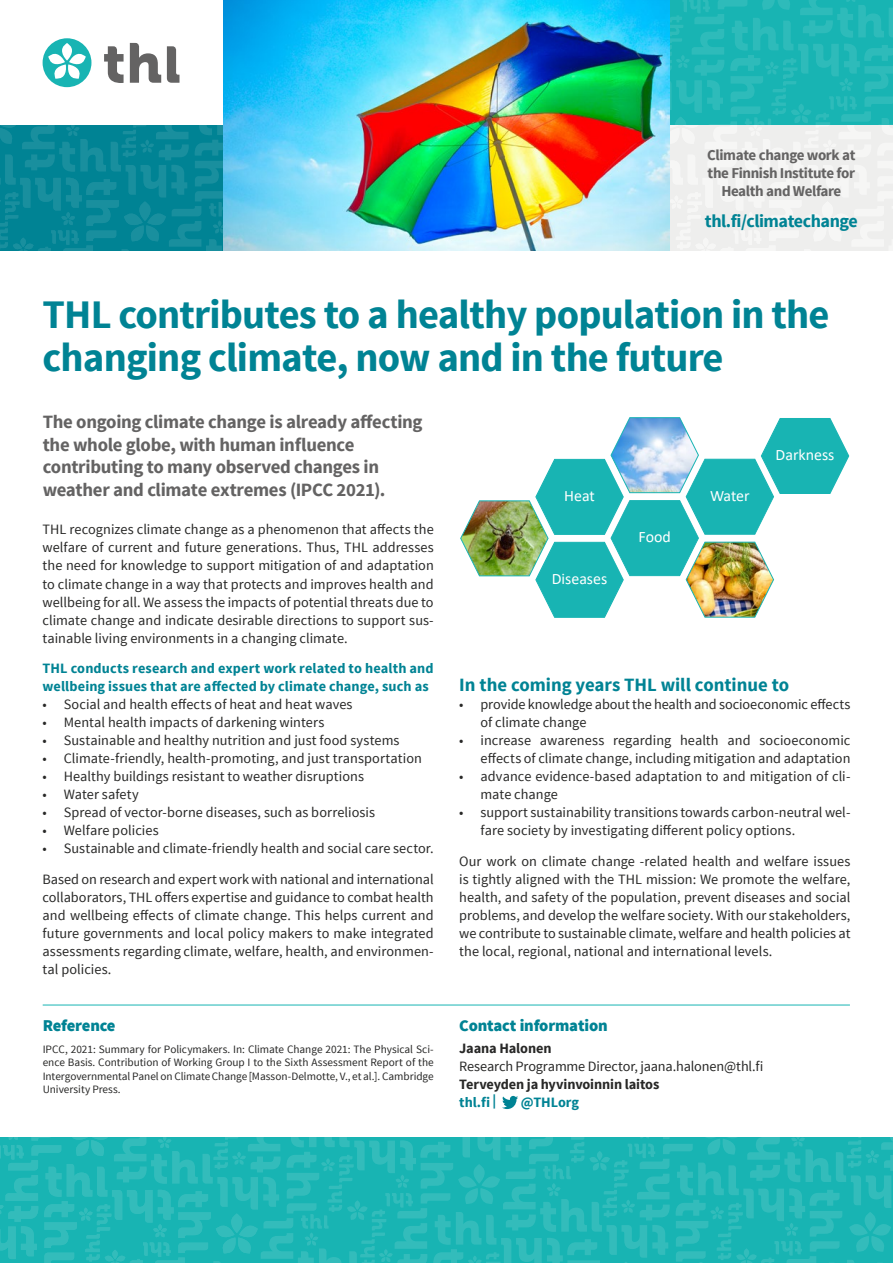
<style>
.page{position:relative;width:893px;height:1263px;background:#fff}
.page>*{position:absolute;margin:0;border:0;box-sizing:border-box;transform-origin:0 0}
.OTSIKKO_1_-_tummantu{font:700 40.5px/43.5px "Source Sans Pro";letter-spacing:-.02em;color:#008394}
.INGRESSI{font:700 18.75px/22.5px "Source Sans Pro";letter-spacing:-.015em;color:#646363}
.OTSIKKO_2_-_tummantu{font:700 18.75px "Source Sans Pro";letter-spacing:-.005em;color:#008394}
.HANKKEEN_TÄSMENNYS_1{font:700 18px "Source Sans Pro";letter-spacing:-.025em;color:#008394}
.LISÄTIETOJA_JA_YHTEY{font:900 16.5px "Source Sans Pro";letter-spacing:-.01em;color:#008394}
.t1{font:15.9px "Calibri";color:#fff}
.HANKKEEN_TÄSMENNYS_9{font:700 15px/18px "Source Sans Pro";letter-spacing:-.025em;color:#646363;text-align:center}
.LEIPÄTEKSTI{font:14.25px/18px "Source Sans Pro";color:#282827}
.LEIPÄTEKSTI-2{font:700 14.25px/18px "Source Sans Pro";letter-spacing:.01em;color:#008394}
.LEIPÄTEKSTI-3{font:700 14.25px "Source Sans Pro";letter-spacing:-.01em;color:#282827}
.LEIPÄTEKSTI-4{font:11.25px/13.5px "Source Sans Pro";letter-spacing:-.005em;color:#282827;text-align:justify}
.s1{font-weight:700}
.s2{font-weight:700;color:#008394}
</style>
<div class="page">
<svg style="left:0;top:1137px;width:893px;height:126px;background:#21b6b5"></svg>
<svg style="left:104px;top:43px;width:75px;height:40px"></svg>
<div style="left:43px;top:38px;width:48px;height:49px;background:#18b4b3;border-radius:50%"></div>
<svg style="left:48px;top:43px;width:38px;height:36px"></svg>
<svg style="left:0;top:125px;width:223px;height:126px;background:#098797"></svg>
<svg style="left:670px;top:0;width:223px;height:251px"></svg>
<svg style="left:502px;top:1096px;width:16px;height:13px"></svg>
<img style="left:223px;top:0;width:447px;height:251px">
<hr style="left:43px;top:1005px;width:807px;height:1px;background:#18b4b3">
<img style="left:460px;top:417px;width:390px;height:201px">
<p class="HANKKEEN_TÄSMENNYS_9" style="left:707px;top:147px;width:150px">Climate change work at the Finnish Institute for<br>Health and Welfare</p>
<p class="HANKKEEN_TÄSMENNYS_1" style="left:705px;top:210px;width:154px">thl.fi/climatechange</p>
<h1 class="OTSIKKO_1_-_tummantu" style="left:43px;top:294px;width:788px">THL contributes to a healthy population in the changing climate, now and in the future</h1>
<p class="INGRESSI" style="left:43px;top:411px;width:381px">The ongoing climate change is already affecting the whole globe, with human influence contributing to many observed changes in weather and climate extremes (IPCC 2021).</p>
<p class="LEIPÄTEKSTI" style="left:43px;top:521px;width:393px;text-align:justify">THL recognizes climate change as a phenomenon that affects the welfare of current and future generations. Thus, THL addresses the need for knowledge to support mitigation of and adaptation to climate change in a way that protects and improves health and wellbeing for all. We assess the impacts of potential threats due to climate change and indicate desirable directions to support sus&shy;tainable living environments in a changing climate.</p>
<p class="LEIPÄTEKSTI-2" style="left:43px;top:660px;width:393px">THL conducts research and expert work related to health and wellbeing issues that are affected by climate change, such as</p>
<p class="LEIPÄTEKSTI" style="left:43px;top:696px;width:312px">• Social and health effects of heat and heat waves</p>
<p class="LEIPÄTEKSTI" style="left:43px;top:714px;width:283px">• Mental health impacts of darkening winters</p>
<p class="LEIPÄTEKSTI" style="left:43px;top:732px;width:358px">• Sustainable and healthy nutrition and just food systems</p>
<p class="LEIPÄTEKSTI" style="left:43px;top:750px;width:381px">• Climate-friendly, health-promoting, and just transportation</p>
<p class="LEIPÄTEKSTI" style="left:43px;top:768px;width:323px">• Healthy buildings resistant to weather disruptions</p>
<p class="LEIPÄTEKSTI" style="left:43px;top:786px;width:98px">• Water safety</p>
<p class="LEIPÄTEKSTI" style="left:43px;top:804px;width:334px">• Spread of vector-borne diseases, such as borreliosis</p>
<p class="LEIPÄTEKSTI" style="left:43px;top:822px;width:118px">• Welfare policies</p>
<p class="LEIPÄTEKSTI" style="left:43px;top:840px;width:393px">• Sustainable and climate-friendly health and social care sector.</p>
<p class="LEIPÄTEKSTI" style="left:43px;top:870px;width:393px;text-align:justify">Based on research and expert work with national and international collaborators, THL offers expertise and guidance to combat health and wellbeing effects of climate change. This helps current and future governments and local policy makers to make integrated assessments regarding climate, welfare, health, and environmen&shy;tal policies.</p>
<p class="t1" style="left:776px;top:444px;width:60px">Darkness</p>
<p class="t1" style="left:564px;top:485px;width:32px">Heat</p>
<p class="t1" style="left:710px;top:485px;width:41px">Water</p>
<p class="t1" style="left:639px;top:526px;width:34px">Food</p>
<p class="t1" style="left:552px;top:568px;width:57px">Diseases</p>
<h2 class="OTSIKKO_2_-_tummantu" style="left:459px;top:673px;width:331px">In the coming years THL will continue to</h2>
<p class="LEIPÄTEKSTI" style="left:480px;top:696px;width:371px;text-indent:-21px">• provide knowledge about the health and socioeconomic effects of climate change</p>
<p class="LEIPÄTEKSTI" style="left:459px;top:732px;width:393px;text-align:right">• increase awareness regarding health and socioeconomic effects of climate change, including mitigation and adaptation</p>
<p class="LEIPÄTEKSTI" style="left:480px;top:768px;width:371px;text-indent:-21px">• advance evidence-based adaptation to and mitigation of cli&shy;mate change</p>
<p class="LEIPÄTEKSTI" style="left:480px;top:804px;width:371px;text-indent:-21px">• support sustainability transitions towards carbon-neutral wel&shy;fare society by investigating different policy options.</p>
<p class="LEIPÄTEKSTI" style="left:459px;top:852px;width:393px;text-align:justify">Our work on climate change -related health and welfare issues is tightly aligned with the THL mission: We promote the welfare, health, and safety of the population, prevent diseases and social problems, and develop the welfare society. With our stakeholders, we contribute to sustainable climate, welfare and health policies at the local, regional, national and international levels.</p>
<p class="LISÄTIETOJA_JA_YHTEY" style="left:43px;top:1014px;width:74px">Reference</p>
<p class="LEIPÄTEKSTI-4" style="left:43px;top:1042px;width:393px">IPCC, 2021: Summary for Policymakers. In: Climate Change 2021: The Physical Sci&shy;ence Basis. Contribution of Working Group I to the Sixth Assessment Report of the Intergovernmental Panel on Climate Change [Masson-Delmotte, V., et al.]. Cambridge University Press.</p>
<p class="LISÄTIETOJA_JA_YHTEY" style="left:459px;top:1014px;width:150px">Contact information</p>
<p class="LEIPÄTEKSTI-3" style="left:459px;top:1039px;width:94px">Jaana Halonen</p>
<p class="LEIPÄTEKSTI" style="left:459px;top:1057px;width:306px">Research Programme Director, jaana.halonen@thl.fi<br><span class="s1">Terveyden ja hyvinvoinnin laitos<br></span><span class="s2">thl.fi |</span></p>
<p class="LEIPÄTEKSTI-2" style="left:521px;top:1094px;width:60px">@THLorg</p>
</div>
